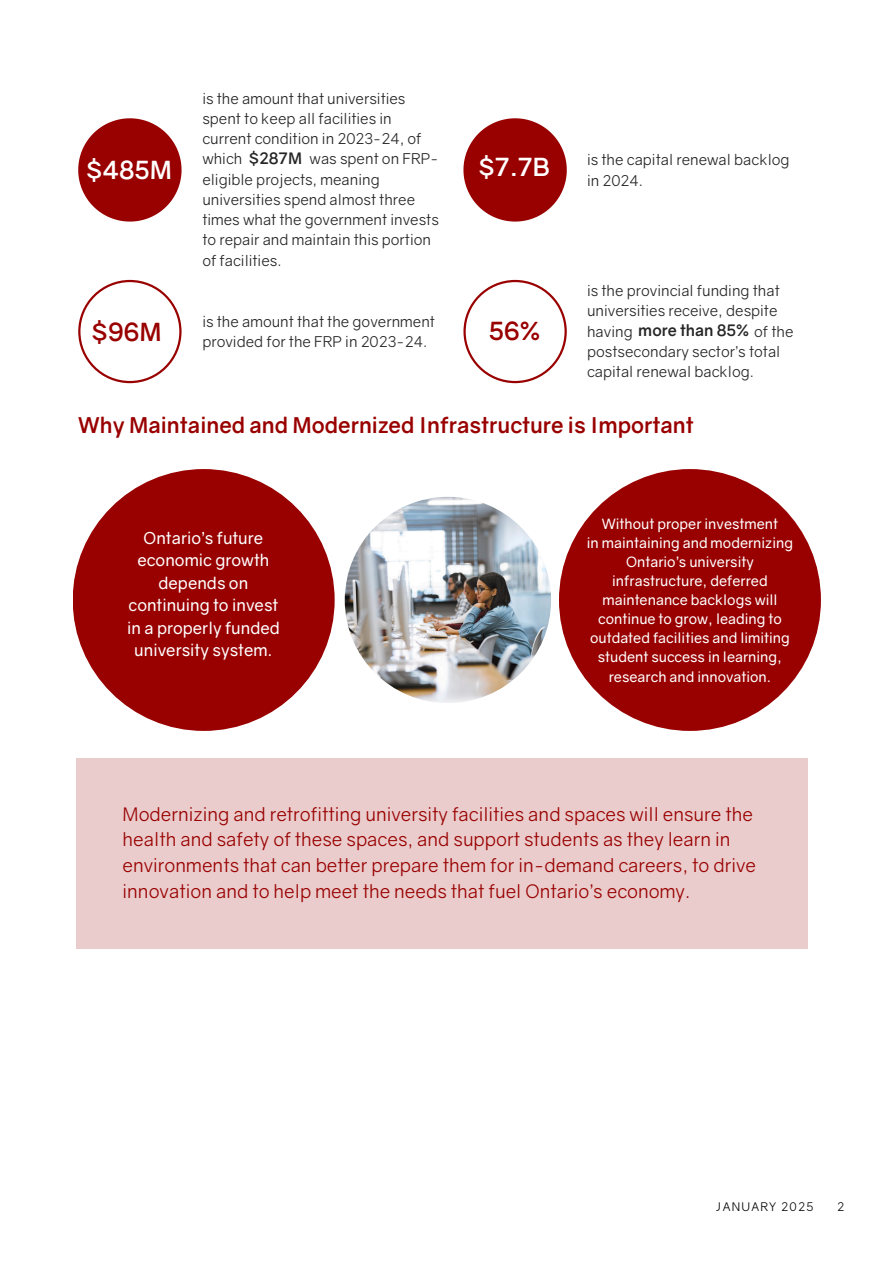
<style>
.page{position:relative;width:894px;height:1264px;background:#fff}
.page>*{position:absolute;margin:0;border:0;box-sizing:border-box;transform-origin:0 0}
.t1{font:700 24.9px "Gravity";color:#fff}
.t2{font:700 24.9px "Gravity";color:#900}
.t3{font:700 21.75px "Gravity";color:#900}
.t4{font:18.75px/25.8px "Gravity";color:#900}
.t5{font:16.5px/22.5px "Gravity";color:#fff;text-align:center}
.t6{font:15px/20.2px "Gravity";color:#262626}
.t7{font:14.25px/19.2px "Gravity";color:#fff;text-align:center}
.t8{font:12px "Gravity";letter-spacing:.1em;color:#000}
.s1{font-weight:700;font-size:15.75px}
</style>
<div class="page">
<div style="left:76px;top:758px;width:731px;height:190px;background:#eacccc"></div>
<div style="left:73px;top:469px;width:261px;height:262px;background:#900;border-radius:50%"></div>
<div style="left:559px;top:469px;width:261px;height:262px;background:#900;border-radius:50%"></div>
<img style="left:344px;top:497px;width:207px;height:206px;border-radius:50%">
<svg style="left:78px;top:280px;width:103px;height:103px"></svg>
<svg style="left:78px;top:118px;width:103px;height:103px"></svg>
<svg style="left:463px;top:280px;width:103px;height:103px"></svg>
<svg style="left:463px;top:118px;width:103px;height:103px"></svg>
<p class="t1" style="left:86px;top:155px;width:87px">$485M</p>
<p class="t6" style="left:202px;top:88px;width:221px">is the amount that universities spent to keep all facilities in current condition in 2023-24, of which <span class="s1">$287M</span></p>
<p class="t6" style="left:202px;top:148px;width:238px;text-indent:107px">was spent on FRP&shy;eligible projects, meaning universities spend almost three times what the government invests to repair and maintain this portion of facilities.</p>
<h1 class="t2" style="left:91px;top:316px;width:72px">$96M</h1>
<p class="t6" style="left:202px;top:311px;width:234px">is the amount that the government provided for the FRP in 2023-24.</p>
<p class="t1" style="left:478px;top:152px;width:73px">$7.7B</p>
<h2 class="t6" style="left:587px;top:150px;width:204px">is the capital renewal backlog</h2>
<p class="t6" style="left:587px;top:170px;width:57px">in 2024.</p>
<p class="t2" style="left:488px;top:315px;width:53px">56%</p>
<p class="t6" style="left:587px;top:280px;width:208px">is the provincial funding that universities receive, despite having <span class="s1">more than 85%</span> of the postsecondary sector’s total capital renewal backlog.</p>
<p class="t3" style="left:78px;top:411px;width:617px">Why Maintained and Modernized Infrastructure is Important</p>
<h1 class="t5" style="left:127px;top:526px;width:154px">Ontario’s future economic growth depends on continuing to invest in a properly funded university system.</h1>
<p class="t7" style="left:601px;top:513px;width:178px">Without proper investment</p>
<h5 class="t7" style="left:586px;top:532px;width:207px">in maintaining and modernizing<br>Ontario’s university infrastructure, deferred maintenance backlogs will continue to grow, leading to outdated facilities and limiting student success in learning, research and innovation.</h5>
<h1 class="t4" style="left:123px;top:800px;width:634px">Modernizing and retrofitting university facilities and spaces will ensure the health and safety of these spaces, and support students as they learn in environments that can better prepare them for in-demand careers, to drive innovation and to help meet the needs that fuel Ontario’s economy.</h1>
<p class="t8" style="left:715px;top:1198px;width:99px">JANUARY 2025</p>
<p class="t8" style="left:836px;top:1198px;width:9px">2</p>
</div>
